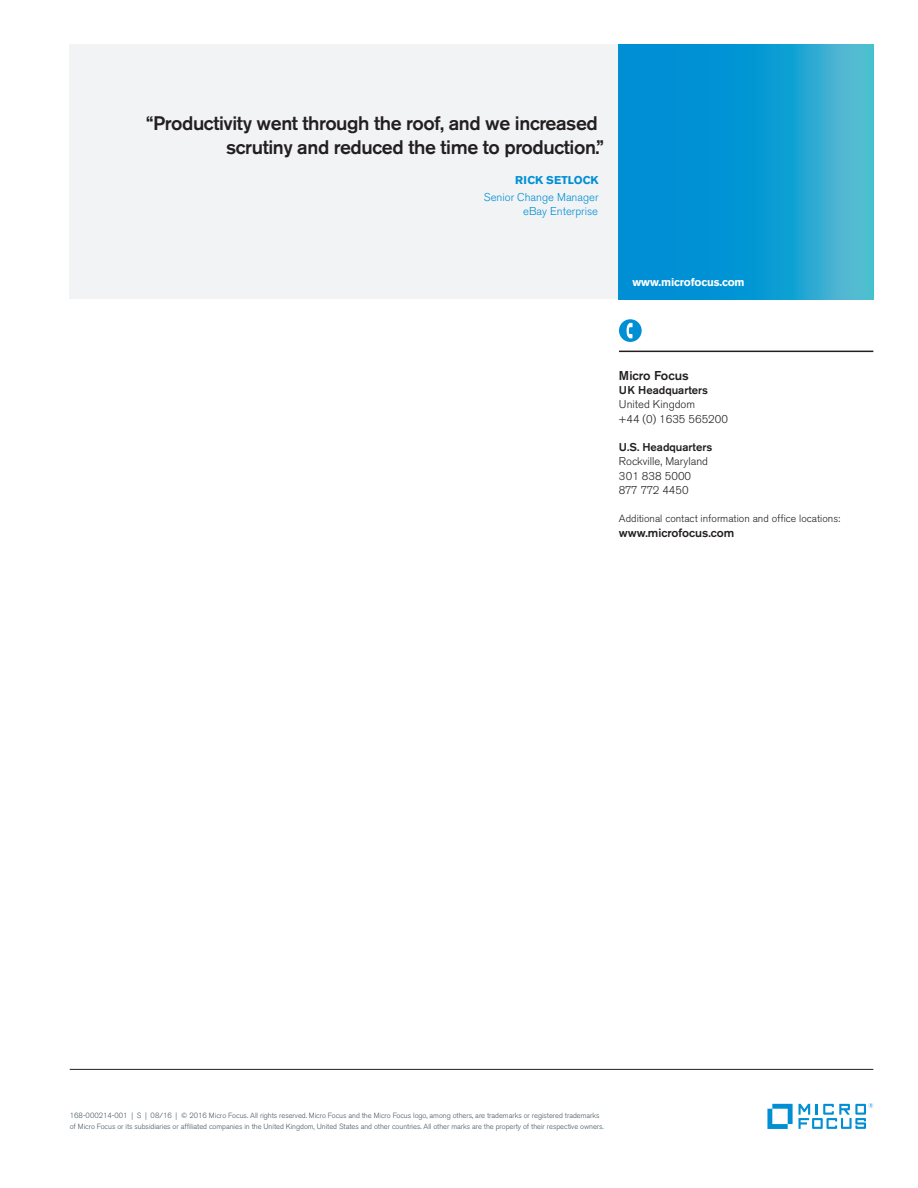
<style>
.page{position:relative;width:918px;height:1188px;background:#fff}
.page>*{position:absolute;margin:0;border:0;box-sizing:border-box;transform-origin:0 0}
.pull_quote_13_16_ali{font:500 19.5px/24px "Akzidenz Grotesk BE";letter-spacing:-.02em;color:#231f20;text-align:right}
.caption_7_9_5_bold{font:500 12.75px "Akzidenz Grotesk BE";color:#231f20}
.caption_7_9_5{font:500 12px "Akzidenz Grotesk BE";color:#231f20}
.caption_7_9_5-2{font:300 11.25px "Akzidenz Grotesk BE";color:#231f20}
.quote_company_7_5_9{font:300 11.25px "Akzidenz Grotesk BE";color:#008fd5}
.caption_7_9_5-3{font:500 11.25px "Akzidenz Grotesk BE";color:#231f20}
.caption_7_5_9_5_bold{font:700 11.25px "Akzidenz Grotesk BE";letter-spacing:-.01em;color:#fff}
.quote_name_7_5_11-re{font:700 11.25px "Akzidenz Grotesk BE";color:#008fd5}
.caption_7_9_5-4{font:300 11.25px "Akzidenz Grotesk BE";letter-spacing:-.04em;color:#231f20}
.caption_7_9_5-5{font:300 10.5px "Akzidenz Grotesk BE";color:#231f20}
.mousetype-legal_5_7{font:300 7.5px/10.5px "Akzidenz Grotesk BE";letter-spacing:-.005em;color:#45555f}
</style>
<div class="page">
<hr style="left:619px;top:351px;width:254px;height:1px;background:#231f20">
<div style="left:619px;top:319px;width:23px;height:23px;background:#008fd5;border-radius:50%"></div>
<svg style="left:627px;top:323px;width:6px;height:15px"></svg>
<div style="left:70px;top:45px;width:549px;height:254px;background:#f2f3f4"></div>
<hr style="left:70px;top:1069px;width:803px;height:1px;background:#231f20">
<svg style="left:619px;top:45px;width:254px;height:254px;background:#149dd3"></svg>
<svg style="left:767px;top:1104px;width:26px;height:25px"></svg>
<svg style="left:799px;top:1103px;width:74px;height:26px"></svg>
<p class="pull_quote_13_16_ali" style="left:146px;top:111px;width:459px">“Productivity went through the roof, and we increased scrutiny and reduced the time to production.”</p>
<p class="quote_name_7_5_11-re" style="left:515px;top:174px;width:85px">RICK SETLOCK</p>
<p class="quote_company_7_5_9" style="left:484px;top:191px;width:116px">Senior Change Manager</p>
<p class="quote_company_7_5_9" style="left:523px;top:205px;width:77px">eBay Enterprise</p>
<p class="caption_7_5_9_5_bold" style="left:632px;top:275px;width:114px">www.microfocus.com</p>
<p class="caption_7_9_5_bold" style="left:619px;top:368px;width:71px">Micro Focus</p>
<p class="caption_7_9_5-3" style="left:619px;top:383px;width:91px">UK Headquarters</p>
<p class="caption_7_9_5-2" style="left:619px;top:398px;width:78px">United Kingdom</p>
<p class="caption_7_9_5-2" style="left:619px;top:412px;width:110px">+44 (0) 1635 565200</p>
<p class="caption_7_9_5-3" style="left:619px;top:440px;width:95px">U.S. Headquarters</p>
<p class="caption_7_9_5-2" style="left:619px;top:455px;width:91px">Rockville, Maryland</p>
<p class="caption_7_9_5-2" style="left:619px;top:469px;width:74px">301 838 5000</p>
<p class="caption_7_9_5-4" style="left:619px;top:484px;width:71px">877 772 4450</p>
<p class="caption_7_9_5-5" style="left:619px;top:513px;width:223px">Additional contact information and office locations:</p>
<p class="caption_7_9_5" style="left:619px;top:525px;width:117px">www.microfocus.com</p>
<p class="mousetype-legal_5_7" style="left:70px;top:1110px;width:536px">168-000214-001 | S | 08/16 | © 2016 Micro Focus. All rights reserved. Micro Focus and the Micro Focus logo, among others, are trademarks or registered trademarks of Micro Focus or its subsidiaries or affiliated companies in the United Kingdom, United States and other countries. All other marks are the property of their respective owners.</p>
</div>
